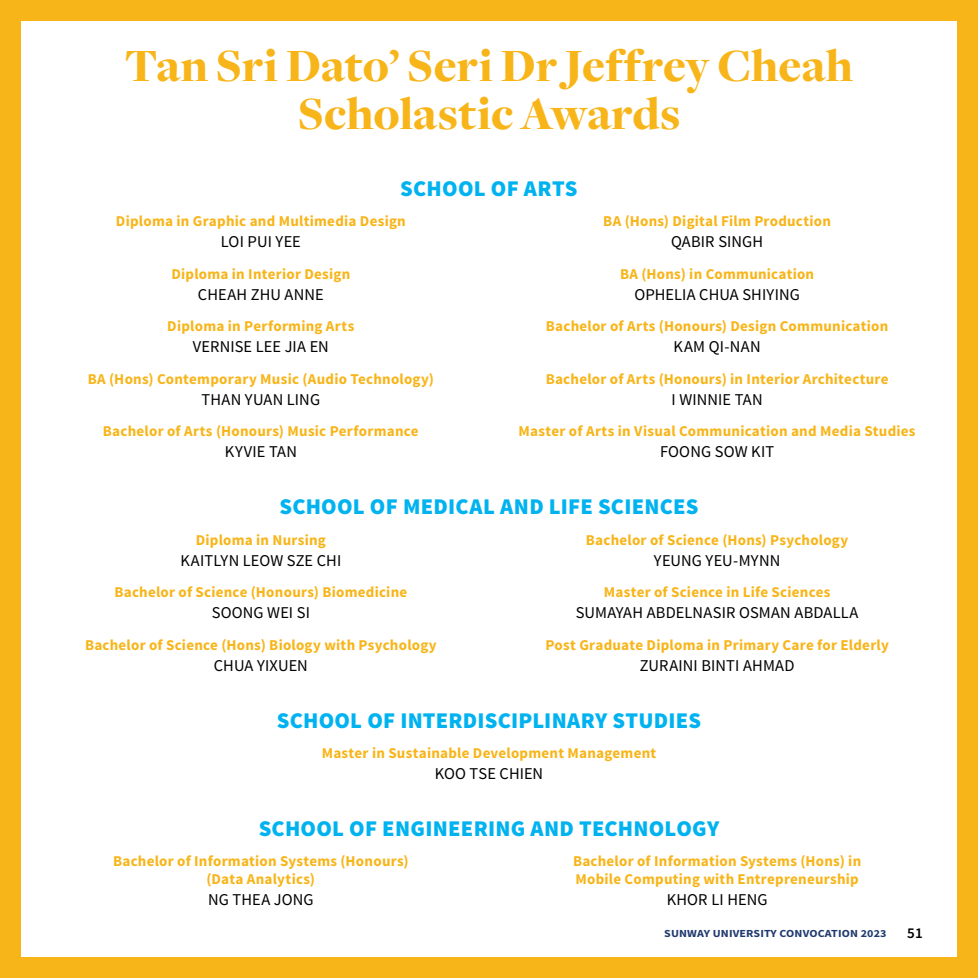
<style>
.page{position:relative;width:978px;height:978px;background:#f7b519}
.page>*{position:absolute;margin:0;border:0;box-sizing:border-box;transform-origin:0 0}
.t1{font:900 48px/48px "Freight Disp";color:#f7b519;text-align:center}
.t2{font:900 22.5px "Source Sans Pro";letter-spacing:.01em;color:#00b3f0}
.t3{font:16.5px "Source Sans Pro";letter-spacing:.005em;color:#000}
.t4{font:700 15px/18px "Source Sans Pro";letter-spacing:.015em;color:#f7b519;text-align:center}
.t5{font:600 15px "Source Sans Pro";color:#000}
.t6{font:700 10.8px "Source Sans Pro";letter-spacing:.01em;color:#20396f;scale:1.11 1}
</style>
<div class="page">
<div style="left:21px;top:21px;width:936px;height:936px;background:#fff"></div>
<h1 class="t1" style="left:125px;top:43px;width:730px">Tan Sri Dato’ Seri Dr Jeffrey Cheah<br>Scholastic Awards</h1>
<h2 class="t2" style="left:400px;top:174px;width:179px">SCHOOL OF ARTS</h2>
<p class="t4" style="left:116px;top:213px;width:291px">Diploma in Graphic and Multimedia Design</p>
<p class="t3" style="left:221px;top:232px;width:82px">LOI PUI YEE</p>
<p class="t4" style="left:171px;top:266px;width:180px">Diploma in Interior Design</p>
<p class="t3" style="left:198px;top:284px;width:127px">CHEAH ZHU ANNE</p>
<p class="t4" style="left:167px;top:318px;width:189px">Diploma in Performing Arts</p>
<p class="t3" style="left:193px;top:337px;width:137px">VERNISE LEE JIA EN</p>
<p class="t4" style="left:88px;top:371px;width:348px">BA (Hons) Contemporary Music (Audio Technology)</p>
<p class="t3" style="left:202px;top:389px;width:120px">THAN YUAN LING</p>
<p class="t4" style="left:103px;top:423px;width:317px">Bachelor of Arts (Honours) Music Performance</p>
<p class="t3" style="left:225px;top:442px;width:74px">KYVIE TAN</p>
<p class="t4" style="left:603px;top:213px;width:229px">BA (Hons) Digital Film Production</p>
<p class="t3" style="left:671px;top:232px;width:94px">QABIR SINGH</p>
<p class="t4" style="left:620px;top:266px;width:196px">BA (Hons) in Communication</p>
<p class="t3" style="left:634px;top:284px;width:167px">OPHELIA CHUA SHIYING</p>
<p class="t4" style="left:546px;top:318px;width:344px">Bachelor of Arts (Honours) Design Communication</p>
<p class="t3" style="left:674px;top:337px;width:89px">KAM QI-NAN</p>
<p class="t4" style="left:546px;top:371px;width:344px">Bachelor of Arts (Honours) in Interior Architecture</p>
<p class="t3" style="left:672px;top:389px;width:92px">I WINNIE TAN</p>
<p class="t4" style="left:519px;top:423px;width:398px">Master of Arts in Visual Communication and Media Studies</p>
<p class="t3" style="left:660px;top:442px;width:116px">FOONG SOW KIT</p>
<h2 class="t2" style="left:279px;top:492px;width:421px">SCHOOL OF MEDICAL AND LIFE SCIENCES</h2>
<p class="t4" style="left:196px;top:531px;width:132px">Diploma in Nursing</p>
<p class="t3" style="left:180px;top:550px;width:162px">KAITLYN LEOW SZE CHI</p>
<p class="t4" style="left:114px;top:584px;width:294px">Bachelor of Science (Honours) Biomedicine</p>
<p class="t3" style="left:212px;top:602px;width:100px">SOONG WEI SI</p>
<p class="t4" style="left:85px;top:636px;width:353px">Bachelor of Science (Hons) Biology with Psychology</p>
<p class="t3" style="left:214px;top:655px;width:95px">CHUA YIXUEN</p>
<p class="t4" style="left:586px;top:531px;width:264px">Bachelor of Science (Hons) Psychology</p>
<p class="t3" style="left:654px;top:550px;width:128px">YEUNG YEU-MYNN</p>
<p class="t4" style="left:604px;top:584px;width:228px">Master of Science in Life Sciences</p>
<p class="t3" style="left:576px;top:602px;width:284px">SUMAYAH ABDELNASIR OSMAN ABDALLA</p>
<p class="t4" style="left:545px;top:636px;width:345px">Post Graduate Diploma in Primary Care for Elderly</p>
<p class="t3" style="left:640px;top:655px;width:156px">ZURAINI BINTI AHMAD</p>
<h2 class="t2" style="left:277px;top:705px;width:426px">SCHOOL OF INTERDISCIPLINARY STUDIES</h2>
<p class="t4" style="left:322px;top:744px;width:336px">Master in Sustainable Development Management</p>
<p class="t3" style="left:435px;top:763px;width:110px">KOO TSE CHIEN</p>
<h2 class="t2" style="left:259px;top:813px;width:462px">SCHOOL OF ENGINEERING AND TECHNOLOGY</h2>
<p class="t4" style="left:113px;top:852px;width:297px">Bachelor of Information Systems (Honours) (Data Analytics)</p>
<p class="t3" style="left:208px;top:889px;width:107px">NG THEA JONG</p>
<p class="t4" style="left:573px;top:852px;width:290px;text-align:left">Bachelor of Information Systems (Hons) in<br>Mobile Computing with Entrepreneurship</p>
<p class="t3" style="left:667px;top:889px;width:102px">KHOR LI HENG</p>
<p class="t6" style="left:664px;top:927px;width:202px">SUNWAY UNIVERSITY CONVOCATION 2023</p>
<p class="t5" style="left:907px;top:924px;width:17px">51</p>
</div>
